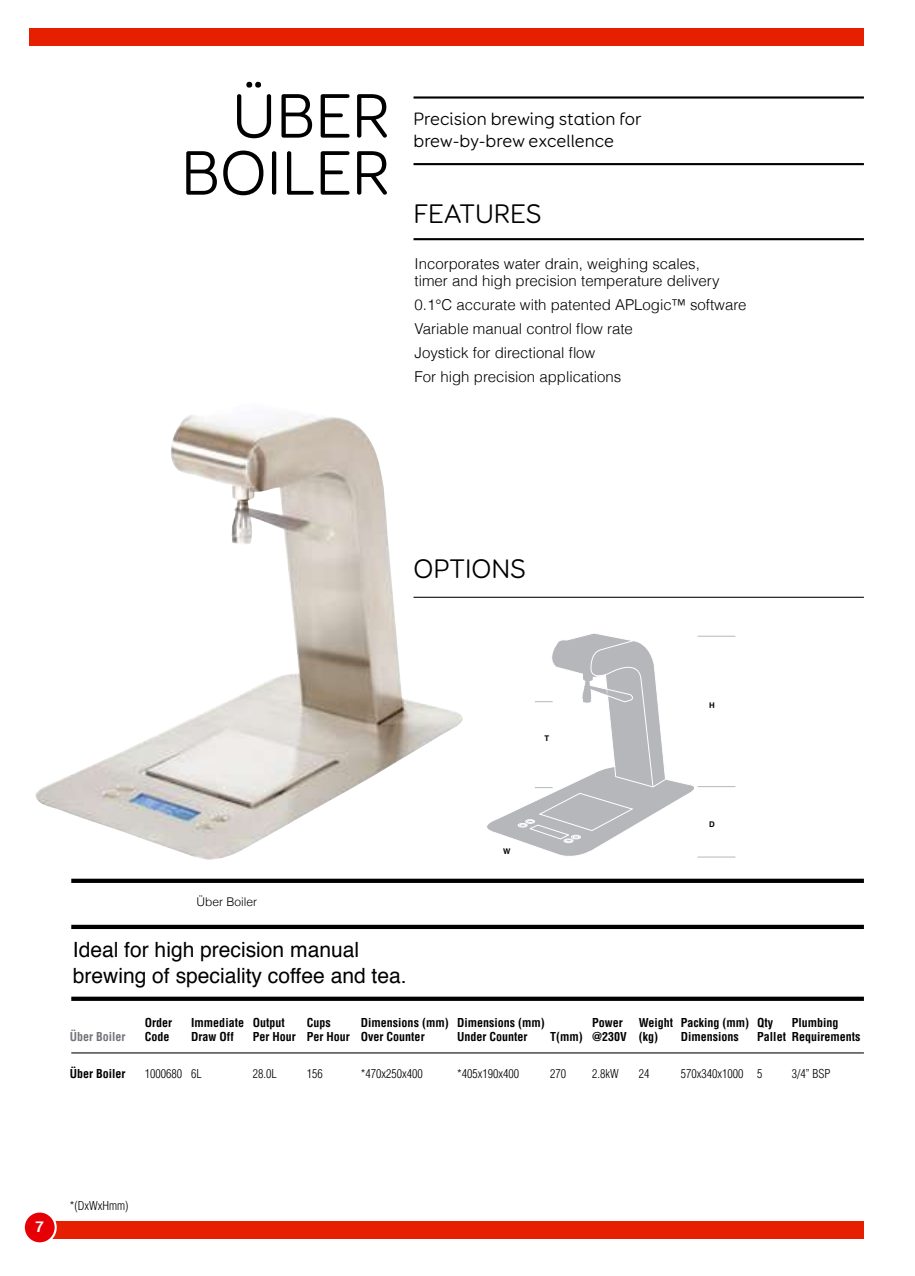
<style>
.page{position:relative;width:915px;height:1276px;background:#fff}
.page>*{position:absolute;margin:0;border:0;box-sizing:border-box;transform-origin:0 0}
.t1{font:63px "Booster FY";color:#000}
.t2{font:27px "Booster FY";color:#000}
.t3{font:21px/25.2px "Helvetica";color:#000}
.t4{font:18px "Booster FY";color:#000}
.t5{font:300 15px/24px "Helvetica";color:#000}
.t6{font:700 15px "Helvetica";color:#fff}
.t7{font:700 condensed 12px "Helvetica";color:#000}
.t8{font:300 condensed 12px "Helvetica";color:#000}
.t9{font:700 condensed 12px "Helvetica";color:#757378}
.t10{font:300 12px "Helvetica";color:#000}
.t11{font:700 7.8px "Helvetica";color:#000}
</style>
<div class="page">
<div style="left:45px;top:1221px;width:818px;height:17px;background:#e71f01"></div>
<div style="left:30px;top:29px;width:833px;height:17px;background:#e71f01"></div>
<div style="left:71px;top:878px;width:792px;height:5px;background:#000"></div>
<div style="left:71px;top:924px;width:792px;height:5px;background:#000"></div>
<div style="left:71px;top:996px;width:792px;height:5px;background:#000"></div>
<hr style="left:71px;top:1052px;width:792px;height:1px;background:#000">
<hr style="left:413px;top:238px;width:450px;height:2px;background:#000">
<hr style="left:413px;top:597px;width:450px;height:1px;background:#000">
<hr style="left:413px;top:163px;width:450px;height:2px;background:#000">
<hr style="left:413px;top:96px;width:450px;height:3px;background:#000">
<div style="left:24px;top:1211px;width:32px;height:32px;background:#e60005;border-radius:50%"></div>
<div style="left:23px;top:1210px;width:34px;height:34px;border:2px solid #fff;border-radius:50%"></div>
<img style="left:35px;top:415px;width:428px;height:444px">
<svg style="left:487px;top:633px;width:216px;height:225px"></svg>
<div style="left:517px;top:823px;width:10px;height:4px;border:1px solid #fff;border-radius:50%"></div>
<div style="left:563px;top:838px;width:10px;height:5px;border:1px solid #fff;border-radius:50%"></div>
<svg style="left:519px;top:819px;width:61px;height:23px"></svg>
<hr style="left:697px;top:636px;width:38px;height:1px;background:#b6b7ba">
<hr style="left:697px;top:786px;width:38px;height:1px;background:#b6b7ba">
<hr style="left:697px;top:856px;width:38px;height:1px;background:#b6b7ba">
<svg style="left:589px;top:640px;width:77px;height:147px"></svg>
<svg style="left:534px;top:787px;width:18px;height:1px"></svg>
<svg style="left:534px;top:701px;width:18px;height:1px"></svg>
<h1 class="t1" style="left:232px;top:81px;width:159px">ÜBER</h1>
<h1 class="t1" style="left:181px;top:138px;width:210px">BOILER</h1>
<p class="t4" style="left:413px;top:108px;width:229px">Precision brewing station for</p>
<p class="t4" style="left:413px;top:131px;width:202px">brew-by-brew excellence</p>
<h2 class="t2" style="left:413px;top:199px;width:129px">FEATURES</h2>
<p class="t5" style="left:414px;top:256px;width:306px;line-height:16.5px">Incorporates water drain, weighing scales, timer and high precision temperature delivery</p>
<p class="t5" style="left:414px;top:292px;width:333px">0.1°C accurate with patented APLogic™ software Variable manual control flow rate<br>Joystick for directional flow<br>For high precision applications</p>
<h2 class="t2" style="left:413px;top:553px;width:114px">OPTIONS</h2>
<p class="t10" style="left:196px;top:894px;width:62px">Über Boiler</p>
<h3 class="t3" style="left:73px;top:938px;width:335px">Ideal for high precision manual brewing of speciality coffee and tea.</h3>
<p class="t11" style="left:544px;top:732px;width:6px">T</p>
<p class="t11" style="left:503px;top:845px;width:9px">W</p>
<p class="t11" style="left:708px;top:700px;width:7px">H</p>
<p class="t11" style="left:708px;top:819px;width:7px">D</p>
<p class="t7" style="left:145px;top:1014px;width:29px">Order</p>
<p class="t7" style="left:191px;top:1014px;width:95px">Immediate Output</p>
<p class="t7" style="left:307px;top:1014px;width:25px">Cups</p>
<p class="t7" style="left:361px;top:1014px;width:185px">Dimensions (mm) Dimensions (mm)</p>
<p class="t7" style="left:592px;top:1014px;width:32px">Power</p>
<p class="t7" style="left:638px;top:1014px;width:136px">Weight Packing (mm) Qty</p>
<p class="t7" style="left:791px;top:1014px;width:48px">Plumbing</p>
<p class="t9" style="left:70px;top:1029px;width:57px">Über Boiler</p>
<p class="t7" style="left:145px;top:1029px;width:26px">Code</p>
<p class="t7" style="left:191px;top:1029px;width:44px">Draw Off</p>
<p class="t7" style="left:253px;top:1029px;width:173px">Per Hour Per Hour Over Counter</p>
<p class="t7" style="left:457px;top:1029px;width:72px">Under Counter</p>
<p class="t7" style="left:550px;top:1029px;width:109px">T(mm) @230V (kg)</p>
<p class="t7" style="left:680px;top:1029px;width:59px">Dimensions</p>
<p class="t7" style="left:757px;top:1029px;width:105px">Pallet Requirements</p>
<p class="t7" style="left:70px;top:1066px;width:57px">Über Boiler</p>
<p class="t8" style="left:145px;top:1066px;width:59px">1000680 6L</p>
<p class="t8" style="left:253px;top:1066px;width:25px">28.0L</p>
<p class="t8" style="left:307px;top:1066px;width:17px">156</p>
<p class="t8" style="left:361px;top:1066px;width:63px">*470x250x400</p>
<p class="t8" style="left:457px;top:1066px;width:63px">*405x190x400</p>
<p class="t8" style="left:550px;top:1066px;width:17px">270</p>
<p class="t8" style="left:592px;top:1066px;width:28px">2.8kW</p>
<p class="t8" style="left:638px;top:1066px;width:12px">24</p>
<p class="t8" style="left:680px;top:1066px;width:83px">570x340x1000 5</p>
<p class="t8" style="left:791px;top:1066px;width:40px">3/4” BSP</p>
<p class="t6" style="left:36px;top:1216px;width:10px">7</p>
<p class="t8" style="left:70px;top:1198px;width:60px">*(DxWxHmm)</p>
</div>
